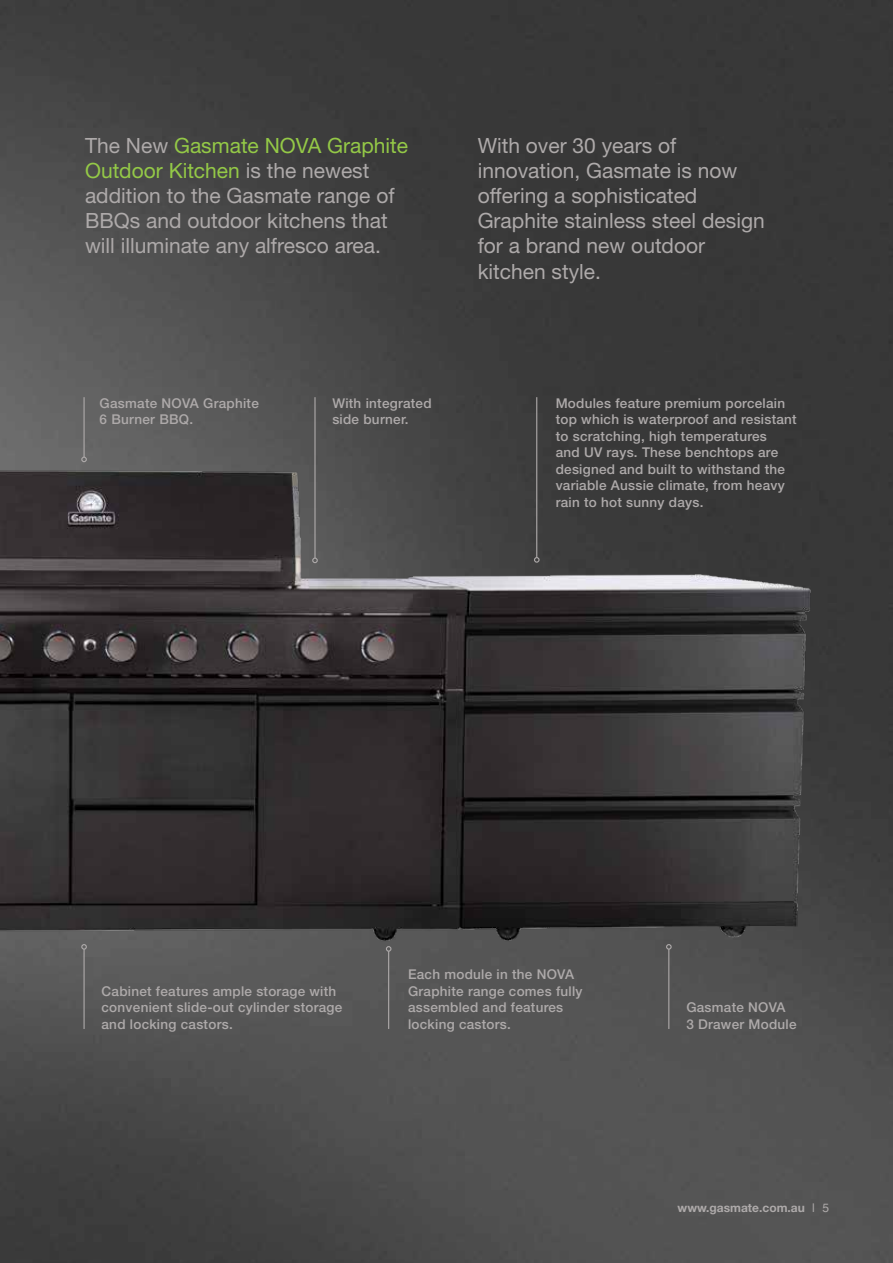
<style>
.page{position:relative;width:893px;height:1263px;background:#fff}
.page>*{position:absolute;margin:0;border:0;box-sizing:border-box;transform-origin:0 0}
.t1{font:21px/25.2px "Helvetica Neue";color:#aeaaaa}
.t2{font:500 13.5px/16.5px "Helvetica Neue";letter-spacing:.02em;color:#aeaaaa}
.t3{font:700 12px "Helvetica Neue";color:#aeaaaa}
.s1{color:#94c947}
.s2{font-family:"Helvetica";font-weight:400}
</style>
<div class="page">
<img style="left:0;top:0;width:893px;height:1263px">
<img style="left:0;top:383px;width:829px;height:611px">
<hr style="left:84px;top:397px;width:1px;height:60px;background:#aeaaaa">
<svg style="left:81px;top:457px;width:6px;height:5px"></svg>
<hr style="left:536px;top:397px;width:1px;height:161px;background:#aeaaaa">
<svg style="left:534px;top:557px;width:6px;height:6px"></svg>
<hr style="left:314px;top:397px;width:2px;height:161px;background:#aeaaaa">
<svg style="left:312px;top:558px;width:6px;height:5px"></svg>
<hr style="left:84px;top:949px;width:1px;height:80px;background:#aeaaaa">
<svg style="left:81px;top:944px;width:6px;height:6px"></svg>
<hr style="left:668px;top:949px;width:1px;height:80px;background:#aeaaaa">
<svg style="left:666px;top:944px;width:6px;height:6px"></svg>
<hr style="left:388px;top:951px;width:1px;height:78px;background:#aeaaaa">
<svg style="left:386px;top:946px;width:5px;height:6px"></svg>
<h1 class="t1" style="left:85px;top:132px;width:325px">The New <span class="s1">Gasmate NOVA Graphite<br>Outdoor Kitchen</span> is the newest addition to the Gasmate range of<br>BBQs and outdoor kitchens that will illuminate any alfresco area.</h1>
<h1 class="t1" style="left:478px;top:132px;width:289px">With over 30 years of innovation, Gasmate is now offering a sophisticated<br>Graphite stainless steel design for a brand new outdoor kitchen style.</h1>
<p class="t2" style="left:100px;top:394px;width:161px">Gasmate NOVA Graphite<br>6 Burner BBQ.</p>
<p class="t2" style="left:556px;top:394px;width:243px">Modules feature premium porcelain top which is waterproof and resistant to scratching, high temperatures<br>and UV rays. These benchtops are designed and built to withstand the variable Aussie climate, from heavy rain to hot sunny days.</p>
<p class="t2" style="left:332px;top:394px;width:101px">With integrated side burner.</p>
<p class="t2" style="left:102px;top:983px;width:242px">Cabinet features ample storage with convenient slide-out cylinder storage and locking castors.</p>
<p class="t2" style="left:408px;top:966px;width:176px">Each module in the NOVA<br>Graphite range comes fully assembled and features locking castors.</p>
<p class="t2" style="left:686px;top:999px;width:112px">Gasmate NOVA<br>3 Drawer Module</p>
<p class="t3" style="left:678px;top:1200px;width:153px">www.gasmate.com.au <span class="s2">| 5</span></p>
</div>
